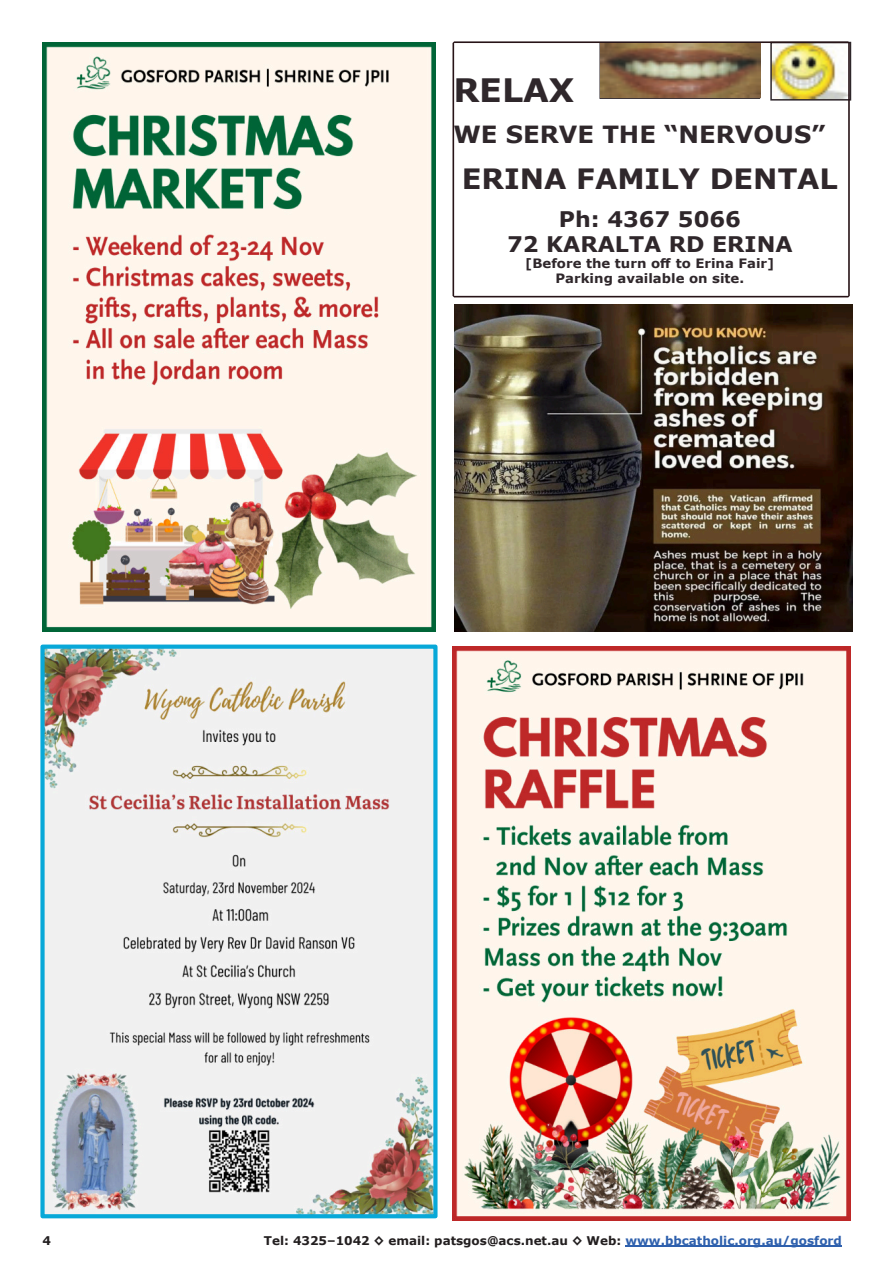
<style>
.page{position:relative;width:893px;height:1263px;background:#fff}
.page>*{position:absolute;margin:0;border:0;box-sizing:border-box;transform-origin:0 0}
.t1{font:700 32.25px "Verdana";color:#2f272b}
.t2{font:700 27.9px "Verdana";color:#2f272b}
.t3{font:700 23.7px "Verdana";color:#2f272b}
.t4{font:700 21.45px/25.8px "Verdana";color:#2f272b;text-align:center}
.t5{font:700 12.9px/15.5px "Verdana";color:#2f272b;text-align:center}
.t6{font:700 12px "Verdana";color:#231f20}
.s1{color:#2e60ad}
</style>
<div class="page">
<hr style="left:625px;top:1245px;width:217px;height:2px;background:#2e60ad">
<img style="left:45px;top:649px;width:388px;height:564px">
<div style="left:40px;top:644px;width:398px;height:574px;border:4px solid #08a8d8"></div>
<img style="left:452px;top:647px;width:398px;height:573px">
<img style="left:454px;top:305px;width:398px;height:326px">
<svg style="left:452px;top:41px;width:398px;height:256px"></svg>
<img style="left:601px;top:43px;width:159px;height:54px">
<img style="left:43px;top:43px;width:392px;height:588px">
<h1 class="t1" style="left:453px;top:78px;width:122px">RELAX</h1>
<h3 class="t3" style="left:453px;top:125px;width:374px">WE SERVE THE “NERVOUS”</h3>
<h2 class="t2" style="left:462px;top:167px;width:378px">ERINA FAMILY DENTAL</h2>
<h3 class="t4" style="left:507px;top:208px;width:287px">Ph: 4367 5066<br>72 KARALTA RD ERINA</h3>
<p class="t5" style="left:525px;top:257px;width:251px">[Before the turn off to Erina Fair]<br>Parking available on site.</p>
<p class="t6" style="left:43px;top:1235px;width:10px">4</p>
<p class="t6" style="left:264px;top:1235px;width:580px">Tel: 4325–1042 ◊ email: patsgos@acs.net.au ◊ Web: <span class="s1">www.bbcatholic.org.au/gosford</span></p>
</div>
